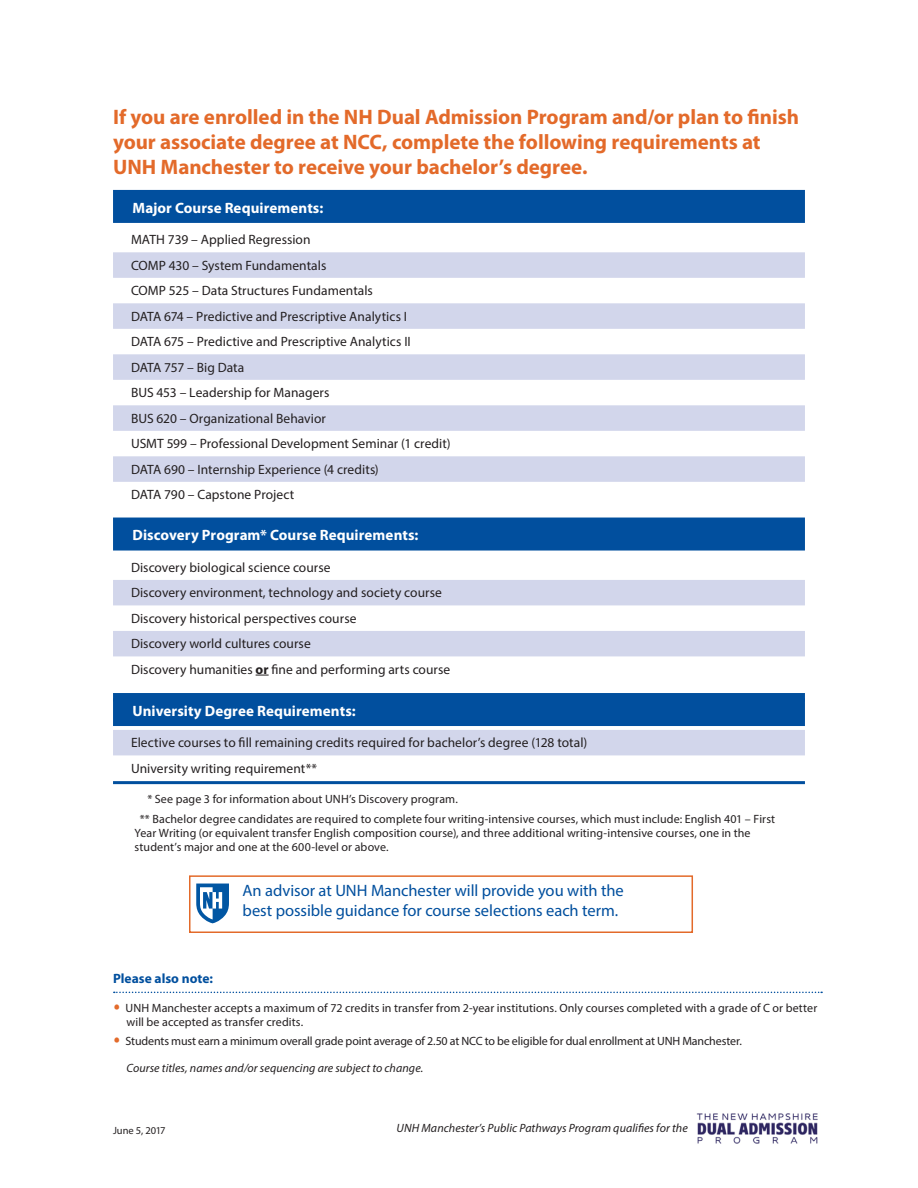
<style>
.page{position:relative;width:918px;height:1188px;background:#fff}
.page>*{position:absolute;margin:0;border:0;box-sizing:border-box;transform-origin:0 0}
.Intro_-_back_L1{font:700 21px/25.2px "Myriad Pro";letter-spacing:-.005em;color:#e36a2a}
.Back_L4{font:16.5px/19.8px "Myriad Pro";color:#014f9e}
.Paragraph_L2{font:700 15px "Myriad Pro";letter-spacing:.005em;color:#fff}
.Paragraph_L4{font:13.5px "Myriad Pro";letter-spacing:.005em;color:#231f20}
.Paragraph_L3_blue_ba{font:13.5px "Myriad Pro";letter-spacing:.005em;color:#231f20}
.Paragraph_L5__last{font:13.5px "Myriad Pro";letter-spacing:.005em;color:#231f20}
.Footnotes_L1{font:700 13.5px "Myriad Pro";color:#014f9e}
.Notes{font:12px/14.4px "Myriad Pro";letter-spacing:.01em;color:#231f20}
.Footnotes_L2{font:12px/14.4px "Myriad Pro";letter-spacing:.005em;color:#231f20}
.Footnotes_L2-2{font:12px "Myriad Pro";letter-spacing:-.015em;color:#231f20}
.Footnotes_L2-3{font:italic 12px "Myriad Pro";letter-spacing:.005em;color:#231f20}
.ID_code{font:10.5px "Myriad Pro";color:#231f20}
.s1{font-weight:700}
.s2{color:#e36a2a}
</style>
<div class="page">
<img style="left:696px;top:1113px;width:122px;height:31px">
<div style="left:189px;top:875px;width:504px;height:58px;border:2px solid #e36a2a"></div>
<svg style="left:114px;top:992px;width:708px;height:1px"></svg>
<svg style="left:196px;top:884px;width:33px;height:39px"></svg>
<div style="left:113px;top:190px;width:692px;height:33px;background:#014f9e"></div>
<div style="left:113px;top:252px;width:692px;height:26px;background:#d2d6eb"></div>
<div style="left:113px;top:303px;width:692px;height:26px;background:#d2d6eb"></div>
<div style="left:113px;top:354px;width:692px;height:26px;background:#d2d6eb"></div>
<div style="left:113px;top:405px;width:692px;height:26px;background:#d2d6eb"></div>
<div style="left:113px;top:456px;width:692px;height:26px;background:#d2d6eb"></div>
<div style="left:113px;top:518px;width:692px;height:33px;background:#014f9e"></div>
<div style="left:113px;top:580px;width:692px;height:25px;background:#d2d6eb"></div>
<div style="left:113px;top:631px;width:692px;height:25px;background:#d2d6eb"></div>
<svg style="left:256px;top:675px;width:13px;height:1px"></svg>
<div style="left:113px;top:693px;width:692px;height:33px;background:#014f9e"></div>
<div style="left:113px;top:730px;width:692px;height:25px;background:#d2d6eb"></div>
<hr style="left:113px;top:781px;width:692px;height:3px;background:#014f9e">
<p class="Intro_-_back_L1" style="left:113px;top:103px;width:688px">If you are enrolled in the NH Dual Admission Program and/or plan to finish your associate degree at NCC, complete the following requirements at<br>UNH Manchester to receive your bachelor’s degree.</p>
<p class="Paragraph_L2" style="left:133px;top:198px;width:192px">Major Course Requirements:</p>
<p class="Paragraph_L4" style="left:131px;top:231px;width:181px">MATH 739 – Applied Regression</p>
<p class="Paragraph_L3_blue_ba" style="left:131px;top:257px;width:197px">COMP 430 – System Fundamentals</p>
<p class="Paragraph_L4" style="left:131px;top:282px;width:243px">COMP 525 – Data Structures Fundamentals</p>
<p class="Paragraph_L3_blue_ba" style="left:131px;top:308px;width:278px">DATA 674 – Predictive and Prescriptive Analytics I</p>
<p class="Paragraph_L4" style="left:131px;top:333px;width:281px">DATA 675 – Predictive and Prescriptive Analytics II</p>
<p class="Paragraph_L3_blue_ba" style="left:131px;top:359px;width:115px">DATA 757 – Big Data</p>
<p class="Paragraph_L4" style="left:131px;top:384px;width:200px">BUS 453 – Leadership for Managers</p>
<p class="Paragraph_L3_blue_ba" style="left:131px;top:410px;width:196px">BUS 620 – Organizational Behavior</p>
<p class="Paragraph_L4" style="left:131px;top:435px;width:321px">USMT 599 – Professional Development Seminar (1 credit)</p>
<p class="Paragraph_L3_blue_ba" style="left:131px;top:461px;width:249px">DATA 690 – Internship Experience (4 credits)</p>
<p class="Paragraph_L4" style="left:131px;top:486px;width:165px">DATA 790 – Capstone Project</p>
<p class="Paragraph_L2" style="left:133px;top:525px;width:287px">Discovery Program* Course Requirements:</p>
<p class="Paragraph_L4" style="left:131px;top:559px;width:201px">Discovery biological science course</p>
<p class="Paragraph_L3_blue_ba" style="left:131px;top:584px;width:312px">Discovery environment, technology and society course</p>
<p class="Paragraph_L4" style="left:131px;top:610px;width:227px">Discovery historical perspectives course</p>
<p class="Paragraph_L3_blue_ba" style="left:131px;top:635px;width:181px">Discovery world cultures course</p>
<p class="Paragraph_L4" style="left:131px;top:661px;width:321px">Discovery humanities <span class="s1">or</span> fine and performing arts course</p>
<p class="Paragraph_L2" style="left:133px;top:701px;width:225px">University Degree Requirements:</p>
<p class="Paragraph_L3_blue_ba" style="left:131px;top:734px;width:458px">Elective courses to fill remaining credits required for bachelor’s degree (128 total)</p>
<p class="Paragraph_L5__last" style="left:131px;top:760px;width:188px">University writing requirement**</p>
<p class="Notes" style="left:147px;top:792px;width:312px">* See page 3 for information about UNH’s Discovery program.</p>
<p class="Notes" style="left:135px;top:811px;width:642px;text-indent:5px">** Bachelor degree candidates are required to complete four writing-intensive courses, which must include: English 401 – First<br>Year Writing (or equivalent transfer English composition course), and three additional writing-intensive courses, one in the student’s major and one at the 600-level or above.</p>
<p class="Back_L4" style="left:243px;top:880px;width:383px">An advisor at UNH Manchester will provide you with the best possible guidance for course selections each term.</p>
<p class="Footnotes_L1" style="left:113px;top:969px;width:101px">Please also note:</p>
<p class="Footnotes_L2" style="left:127px;top:1001px;width:692px;text-indent:-14px"><span class="s2">■</span> UNH Manchester accepts a maximum of 72 credits in transfer from 2-year institutions. Only courses completed with a grade of C or better will be accepted as transfer credits.</p>
<p class="Footnotes_L2-2" style="left:113px;top:1034px;width:630px"><span class="s2">■</span> Students must earn a minimum overall grade point average of 2.50 at NCC to be eligible for dual enrollment at UNH Manchester.</p>
<p class="Footnotes_L2-3" style="left:127px;top:1061px;width:298px">Course titles, names and/or sequencing are subject to change.</p>
<p class="ID_code" style="left:113px;top:1124px;width:54px">June 5, 2017</p>
<p class="Footnotes_L2-3" style="left:397px;top:1120px;width:293px">UNH Manchester’s Public Pathways Program qualifies for the</p>
</div>
